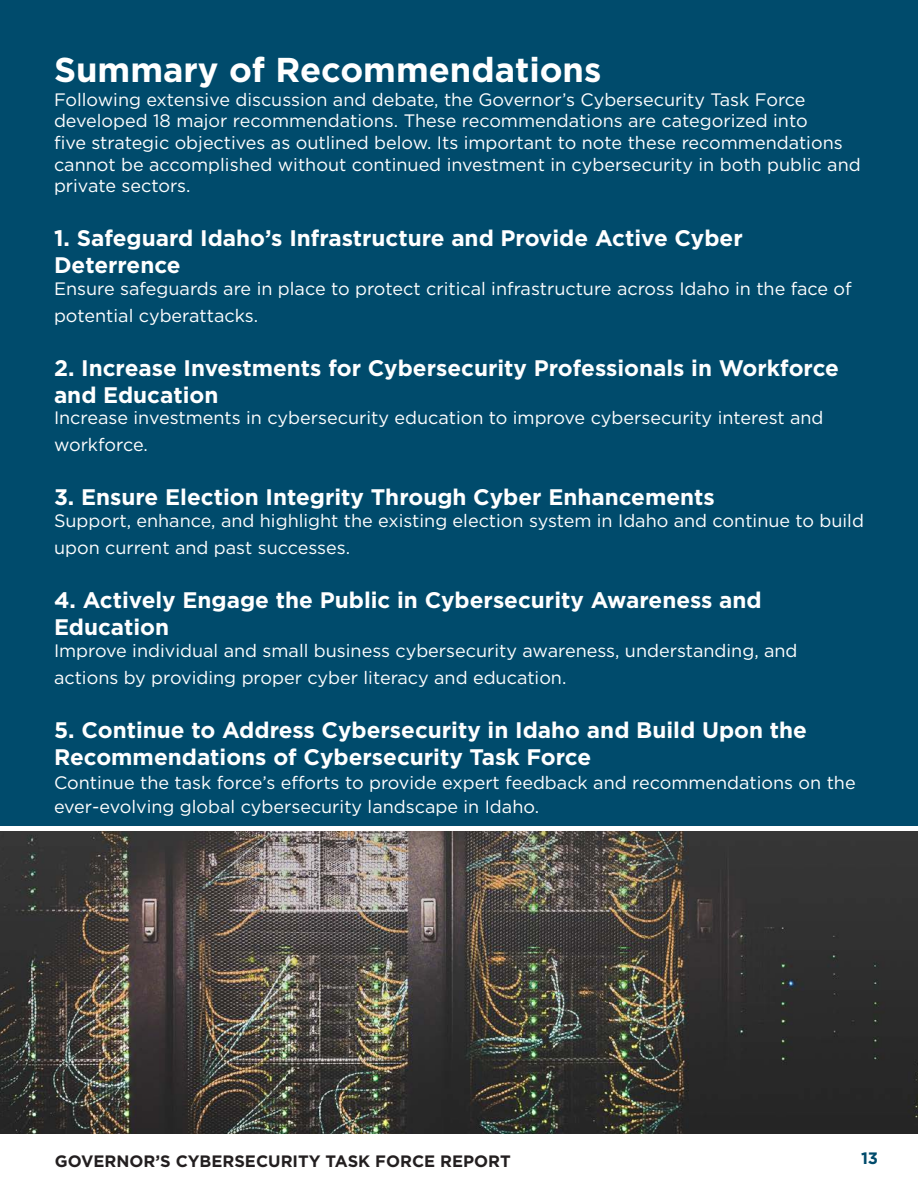
<style>
.page{position:relative;width:918px;height:1188px;background:#fff}
.page>*{position:absolute;margin:0;border:0;box-sizing:border-box;transform-origin:0 0}
.t1{font:700 34.5px "Gotham";color:#fff}
.t2{font:700 22.5px/27px "Gotham";color:#fff}
.t3{font:18px/21.6px "Gotham";color:#fff}
.t4{font:700 16.5px "Gotham";color:#231f20}
.t5{font:700 16.5px "Gotham";color:#004b6c}
</style>
<div class="page">
<img style="left:0;top:832px;width:918px;height:302px">
<div style="left:0;top:0;width:918px;height:825px;background:#004b6c"></div>
<p class="t1" style="left:54px;top:47px;width:549px">Summary of Recommendations</p>
<p class="t3" style="left:54px;top:88px;width:808px">Following extensive discussion and debate, the Governor’s Cybersecurity Task Force developed 18 major recommendations. These recommendations are categorized into<br>five strategic objectives as outlined below. Its important to note these recommendations cannot be accomplished without continued investment in cybersecurity in both public and private sectors.</p>
<p class="t2" style="left:54px;top:225px;width:690px">1. Safeguard Idaho’s Infrastructure and Provide Active Cyber<br>Deterrence</p>
<p class="t3" style="left:54px;top:275px;width:799px;line-height:27px">Ensure safeguards are in place to protect critical infrastructure across Idaho in the face of potential cyberattacks.</p>
<p class="t2" style="left:54px;top:354px;width:786px">2. Increase Investments for Cybersecurity Professionals in Workforce and Education</p>
<p class="t3" style="left:54px;top:404px;width:771px;line-height:27px">Increase investments in cybersecurity education to improve cybersecurity interest and workforce.</p>
<p class="t2" style="left:54px;top:484px;width:662px">3. Ensure Election Integrity Through Cyber Enhancements</p>
<p class="t3" style="left:54px;top:507px;width:811px;line-height:27px">Support, enhance, and highlight the existing election system in Idaho and continue to build upon current and past successes.</p>
<p class="t2" style="left:54px;top:586px;width:709px">4. Actively Engage the Public in Cybersecurity Awareness and<br>Education</p>
<p class="t3" style="left:54px;top:636px;width:745px;line-height:27px">Improve individual and small business cybersecurity awareness, understanding, and actions by providing proper cyber literacy and education.</p>
<p class="t2" style="left:54px;top:716px;width:755px">5. Continue to Address Cybersecurity in Idaho and Build Upon the<br>Recommendations of Cybersecurity Task Force</p>
<p class="t3" style="left:54px;top:770px;width:803px;line-height:24px">Continue the task force’s efforts to provide expert feedback and recommendations on the ever-evolving global cybersecurity landscape in Idaho.</p>
<p class="t4" style="left:55px;top:1150px;width:457px">GOVERNOR’S CYBERSECURITY TASK FORCE REPORT</p>
<p class="t5" style="left:861px;top:1147px;width:19px">13</p>
</div>
